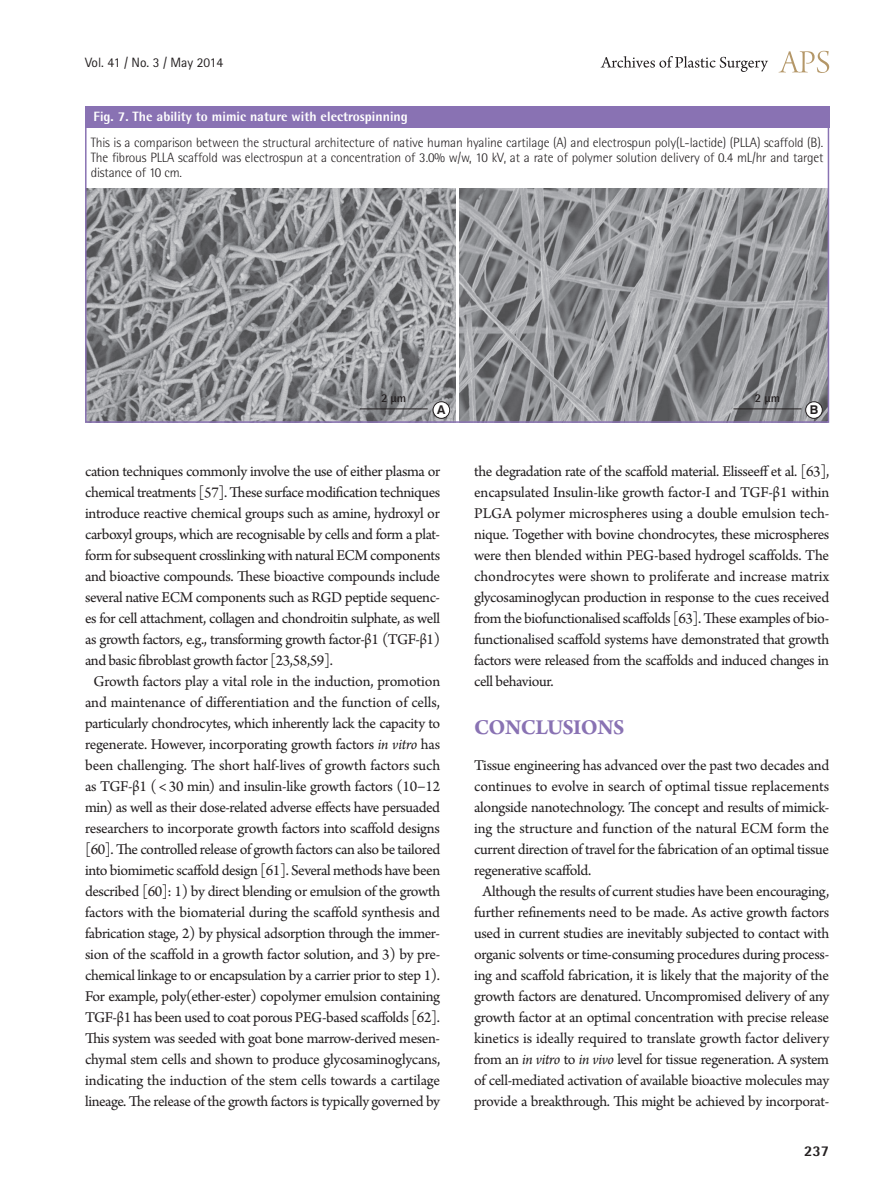
<style>
.page{position:relative;width:893px;height:1191px;background:#fff}
.page>*{position:absolute;margin:0;border:0;box-sizing:border-box;transform-origin:0 0}
.대제목{font:700 22.5px "Arno Pro";letter-spacing:-.02em;color:#8972b3}
.본문_성형{font:15.75px/21px "Arno Pro";letter-spacing:-.02em;color:#231f20;text-align:justify}
.t1{font:800 15px "Rotis Semi Sans Std";color:#231f20}
.그림__표-설명_light{font:300 13.5px/15px "Rotis Semi Sans Std";letter-spacing:-.01em;color:#231f20;text-align:justify}
.표_그림_제목_볼드{font:800 13.5px "Rotis Semi Sans Std";color:#fff}
.t2{font:13.5px "Rotis Sans Serif Std";color:#231f20}
.t3{font:700 12.15px "Swiss 721 BT";color:#231f20}
.표_그림_지문__8pt{font:700 12px "Rotis Semi Sans Std";color:#231f20}
.s1{font-style:italic}
</style>
<div class="page">
<svg style="left:779px;top:51px;width:50px;height:22px"></svg>
<svg style="left:601px;top:56px;width:167px;height:16px"></svg>
<div style="left:85px;top:106px;width:744px;height:22px;background:#8972b3"></div>
<img style="left:459px;top:189px;width:367px;height:231px">
<img style="left:88px;top:189px;width:367px;height:231px">
<hr style="left:360px;top:408px;width:68px;height:1px;background:#231f20">
<hr style="left:733px;top:408px;width:68px;height:1px;background:#231f20">
<div style="left:433px;top:402px;width:17px;height:16px;background:#fff;border-radius:50%"></div>
<div style="left:433px;top:401px;width:17px;height:17px;border:1px solid #231f20;border-radius:50%"></div>
<div style="left:806px;top:402px;width:16px;height:16px;background:#fff;border-radius:50%"></div>
<div style="left:805px;top:401px;width:17px;height:17px;border:1px solid #231f20;border-radius:50%"></div>
<div style="left:85px;top:106px;width:744px;height:317px;border:2px solid #8972b3"></div>
<p class="t2" style="left:85px;top:54px;width:140px">Vol. 41 / No. 3 / May 2014</p>
<p class="표_그림_제목_볼드" style="left:94px;top:108px;width:316px">Fig. 7. The ability to mimic nature with electrospinning</p>
<p class="그림__표-설명_light" style="left:91px;top:135px;width:734px">This is a comparison between the structural architecture of native human hyaline cartilage (A) and electrospun poly(L-lactide) (PLLA) scaffold (B).<br>The fibrous PLLA scaffold was electrospun at a concentration of 3.0% w/w, 10 kV, at a rate of polymer solution delivery of 0.4 mL/hr and target distance of 10 cm.</p>
<p class="표_그림_지문__8pt" style="left:381px;top:391px;width:27px">2 µm</p>
<p class="표_그림_지문__8pt" style="left:755px;top:391px;width:27px">2 µm</p>
<p class="t3" style="left:437px;top:402px;width:10px">A</p>
<p class="t3" style="left:810px;top:402px;width:10px">B</p>
<p class="본문_성형" style="left:85px;top:462px;width:357px">cation techniques commonly involve the use of either plasma or chemical treatments [57]. These surface modification techniques introduce reactive chemical groups such as amine, hydroxyl or carboxyl groups, which are recognisable by cells and form a plat&shy;form for subsequent crosslinking with natural ECM components and bioactive compounds. These bioactive compounds include several native ECM components such as RGD peptide sequenc&shy;es for cell attachment, collagen and chondroitin sulphate, as well as growth factors, e.g., transforming growth factor-β1 (TGF-β1) and basic fibroblast growth factor [23,58,59].</p>
<p class="본문_성형" style="left:85px;top:672px;width:357px;text-align:center">Growth factors play a vital role in the induction, promotion and maintenance of differentiation and the function of cells, particularly chondrocytes, which inherently lack the capacity to regenerate. However, incorporating growth factors <span class="s1">in vitro</span> has been challenging. The short half-lives of growth factors such as TGF-β1 ( &lt; 30 min) and insulin-like growth factors (10−12 min) as well as their dose-related adverse effects have persuaded researchers to incorporate growth factors into scaffold designs [60]. The controlled release of growth factors can also be tailored into biomimetic scaffold design [61]. Several methods have been described [60]: 1) by direct blending or emulsion of the growth factors with the biomaterial during the scaffold synthesis and fabrication stage, 2) by physical adsorption through the immer&shy;sion of the scaffold in a growth factor solution, and 3) by pre&shy;chemical linkage to or encapsulation by a carrier prior to step 1).<br>For example, poly(ether-ester) copolymer emulsion containing TGF-β1 has been used to coat porous PEG-based scaffolds [62].<br>This system was seeded with goat bone marrow-derived mesen&shy;chymal stem cells and shown to produce glycosaminoglycans, indicating the induction of the stem cells towards a cartilage lineage. The release of the growth factors is typically governed by</p>
<p class="본문_성형" style="left:474px;top:462px;width:357px">the degradation rate of the scaffold material. Elisseeff et al. [63], encapsulated Insulin-like growth factor-I and TGF-β1 within PLGA polymer microspheres using a double emulsion tech&shy;nique. Together with bovine chondrocytes, these microspheres were then blended within PEG-based hydrogel scaffolds. The chondrocytes were shown to proliferate and increase matrix glycosaminoglycan production in response to the cues received from the biofunctionalised scaffolds [63]. These examples of bio&shy;functionalised scaffold systems have demonstrated that growth factors were released from the scaffolds and induced changes in cell behaviour.</p>
<p class="대제목" style="left:474px;top:714px;width:152px">CONCLUSIONS</p>
<p class="본문_성형" style="left:474px;top:756px;width:357px">Tissue engineering has advanced over the past two decades and continues to evolve in search of optimal tissue replacements alongside nanotechnology. The concept and results of mimick&shy;ing the structure and function of the natural ECM form the current direction of travel for the fabrication of an optimal tissue regenerative scaffold.</p>
<p class="본문_성형" style="left:474px;top:882px;width:357px;text-align:center">Although the results of current studies have been encouraging, further refinements need to be made. As active growth factors used in current studies are inevitably subjected to contact with organic solvents or time-consuming procedures during process&shy;ing and scaffold fabrication, it is likely that the majority of the growth factors are denatured. Uncompromised delivery of any growth factor at an optimal concentration with precise release kinetics is ideally required to translate growth factor delivery from an <span class="s1">in vitro</span> to <span class="s1">in vivo</span> level for tissue regeneration. A system of cell-mediated activation of available bioactive molecules may provide a breakthrough. This might be achieved by incorporat-</p>
<p class="t1" style="left:804px;top:1141px;width:27px">237</p>
</div>
